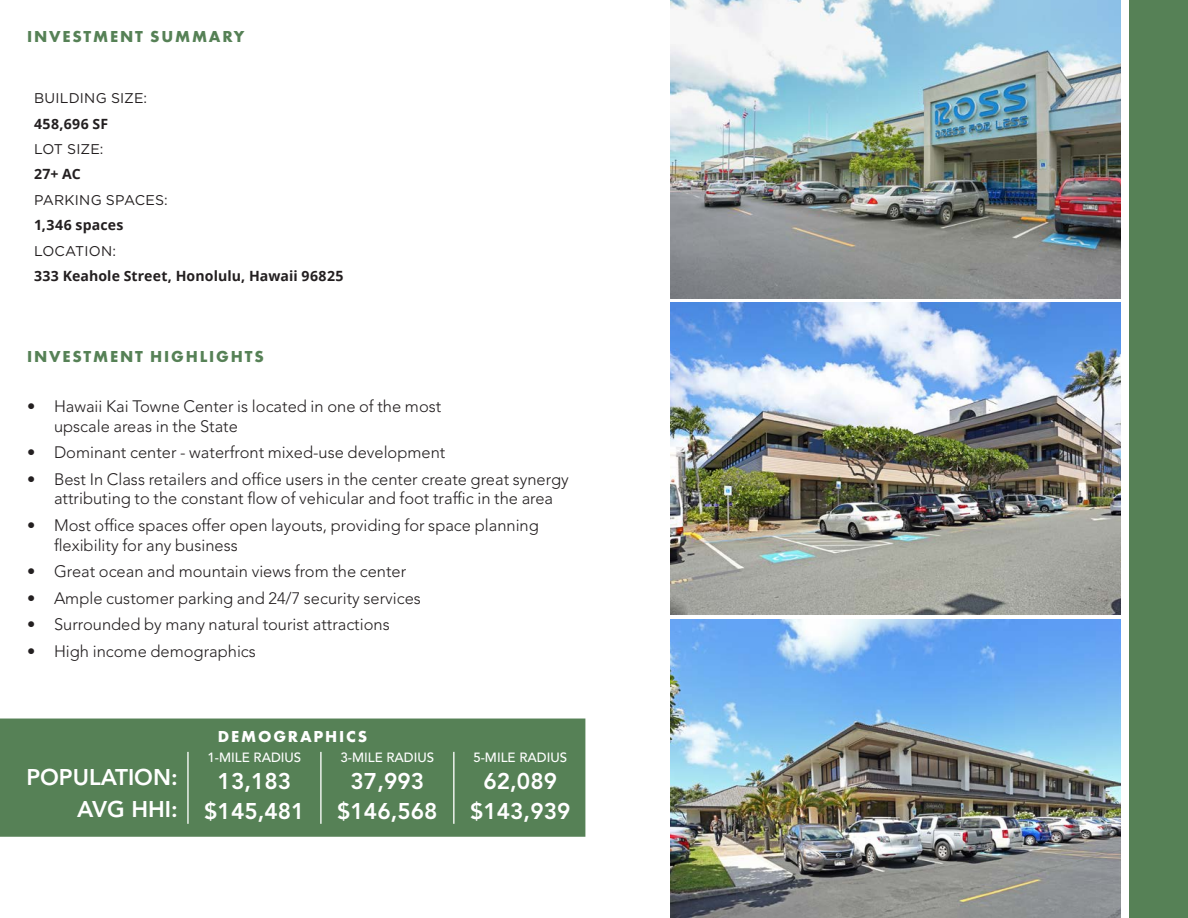
<style>
.page{position:relative;width:1188px;height:918px;background:#fff}
.page>*{position:absolute;margin:0;border:0;box-sizing:border-box;transform-origin:0 0}
.Specifications{font:800 22.65px "Avenir LT Std";color:#fff}
.t1{font:300 16.5px/19.8px "Avenir LT Std";color:#231f20}
.FINAL_PAGE_HEADERS{font:700 16.5px "Futura PT";letter-spacing:.11em;color:#568156}
.FINAL_PAGE_HEADERS-2{font:700 16.5px "Futura PT";letter-spacing:.11em;color:#fff}
.Tablebody{font:700 14.1px "Open Sans";letter-spacing:.01em;color:#231f20}
.Tablebody-2{font:14.1px "Gotham HTF";letter-spacing:.015em;color:#231f20}
.Specifications-2{font:500 13.35px "Avenir LT Std";color:#fff}
</style>
<div class="page">
<div style="left:0;top:719px;width:585px;height:118px;background:#568156"></div>
<div style="left:1129px;top:0;width:59px;height:918px;background:#568156"></div>
<hr style="left:187px;top:752px;width:2px;height:72px;background:#fff">
<hr style="left:320px;top:752px;width:2px;height:72px;background:#fff">
<hr style="left:453px;top:752px;width:2px;height:72px;background:#fff">
<img style="left:671px;top:0;width:450px;height:299px">
<img style="left:671px;top:302px;width:450px;height:312px">
<img style="left:671px;top:619px;width:450px;height:299px">
<p class="FINAL_PAGE_HEADERS" style="left:27px;top:25px;width:219px">INVESTMENT SUMMARY</p>
<p class="Tablebody-2" style="left:34px;top:91px;width:115px">BUILDING SIZE:</p>
<p class="Tablebody" style="left:34px;top:114px;width:76px">458,696 SF</p>
<p class="Tablebody-2" style="left:34px;top:141px;width:71px">LOT SIZE:</p>
<p class="Tablebody" style="left:34px;top:164px;width:48px">27+ AC</p>
<p class="Tablebody-2" style="left:34px;top:192px;width:135px">PARKING SPACES:</p>
<p class="Tablebody" style="left:34px;top:215px;width:91px">1,346 spaces</p>
<p class="Tablebody-2" style="left:34px;top:243px;width:84px">LOCATION:</p>
<p class="Tablebody" style="left:34px;top:266px;width:311px">333 Keahole Street, Honolulu, Hawaii 96825</p>
<p class="FINAL_PAGE_HEADERS" style="left:27px;top:346px;width:238px">INVESTMENT HIGHLIGHTS</p>
<p class="t1" style="left:54px;top:396px;width:389px;text-indent:-27px">• Hawaii Kai Towne Center is located in one of the most upscale areas in the State</p>
<p class="t1" style="left:27px;top:443px;width:420px">• Dominant center - waterfront mixed-use development</p>
<p class="t1" style="left:54px;top:469px;width:516px;text-indent:-27px">• Best In Class retailers and office users in the center create great synergy attributing to the constant flow of vehicular and foot traffic in the area</p>
<p class="t1" style="left:54px;top:515px;width:486px;text-indent:-27px">• Most office spaces offer open layouts, providing for space planning flexibility for any business</p>
<p class="t1" style="left:27px;top:562px;width:381px">• Great ocean and mountain views from the center</p>
<p class="t1" style="left:27px;top:588px;width:395px">• Ample customer parking and 24/7 security services</p>
<p class="t1" style="left:27px;top:615px;width:364px">• Surrounded by many natural tourist attractions</p>
<p class="t1" style="left:27px;top:641px;width:230px">• High income demographics</p>
<p class="Specifications" style="left:26px;top:764px;width:153px">POPULATION:</p>
<p class="Specifications" style="left:77px;top:796px;width:102px">AVG HHI:</p>
<p class="FINAL_PAGE_HEADERS-2" style="left:218px;top:726px;width:151px">DEMOGRAPHICS</p>
<p class="Specifications-2" style="left:208px;top:750px;width:95px">1-MILE RADIUS</p>
<p class="Specifications" style="left:218px;top:768px;width:75px">13,183</p>
<p class="Specifications" style="left:204px;top:797px;width:102px">$145,481</p>
<p class="Specifications-2" style="left:340px;top:750px;width:95px">3-MILE RADIUS</p>
<p class="Specifications" style="left:351px;top:768px;width:75px">37,993</p>
<p class="Specifications" style="left:337px;top:797px;width:102px">$146,568</p>
<p class="Specifications-2" style="left:473px;top:750px;width:95px">5-MILE RADIUS</p>
<p class="Specifications" style="left:484px;top:768px;width:75px">62,089</p>
<p class="Specifications" style="left:470px;top:797px;width:102px">$143,939</p>
</div>
